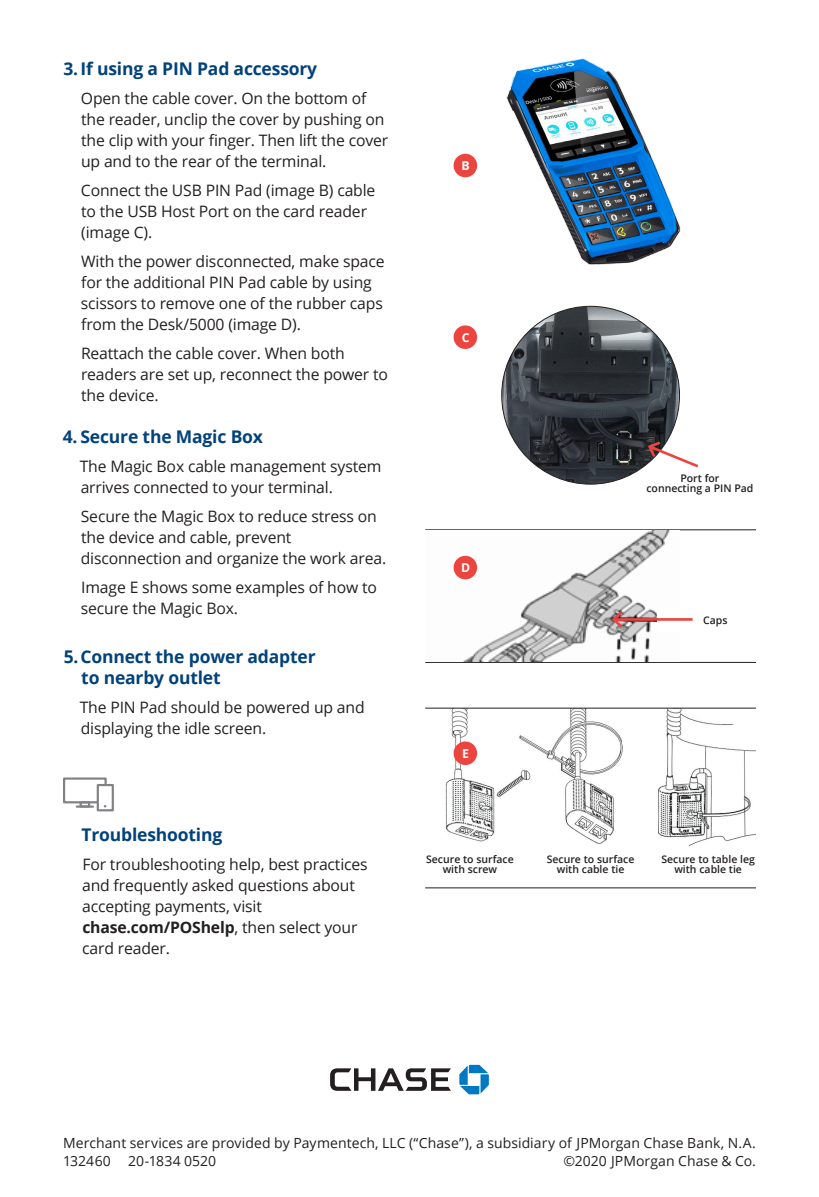
<style>
.page{position:relative;width:819px;height:1197px;background:#fff}
.page>*{position:absolute;margin:0;border:0;box-sizing:border-box;transform-origin:0 0}
.t1{font:700 17.5px/21px "Open Sans";letter-spacing:-.01em;color:#01427c}
.t2{font:15.75px/21px "Open Sans";letter-spacing:-.01em;color:#231f20}
.t3{font:14px/17.5px "Open Sans";letter-spacing:.005em;color:#231f20}
.t4{font:700 12.25px "Open Sans";color:#fff}
.t5{font:600 10.5px/10.5px "Open Sans";color:#231f20;text-align:center}
.s1{font-weight:700}
</style>
<div class="page">
<svg style="left:459px;top:1065px;width:30px;height:29px"></svg>
<svg style="left:330px;top:1068px;width:121px;height:23px"></svg>
<img style="left:445px;top:709px;width:311px;height:138px">
<hr style="left:425px;top:708px;width:331px;height:1px;background:#231f20">
<hr style="left:425px;top:887px;width:331px;height:1px;background:#231f20">
<div style="left:80px;top:801px;width:10px;height:7px;border:2px solid #808285"></div>
<svg style="left:77px;top:806px;width:16px;height:2px"></svg>
<div style="left:63px;top:777px;width:44px;height:26px;border:2px solid #808285"></div>
<div style="left:97px;top:784px;width:17px;height:27px;background:#fff;border:2px solid #808285"></div>
<hr style="left:425px;top:529px;width:331px;height:1px;background:#231f20">
<hr style="left:425px;top:662px;width:331px;height:1px;background:#231f20">
<img style="left:453px;top:530px;width:217px;height:132px">
<div style="left:454px;top:556px;width:23px;height:23px;background:#ec443f;border-radius:50%"></div>
<div style="left:454px;top:742px;width:23px;height:23px;background:#ec443f;border-radius:50%"></div>
<div style="left:454px;top:154px;width:23px;height:23px;background:#ec443f;border-radius:50%"></div>
<div style="left:454px;top:325px;width:23px;height:24px;background:#ec443f;border-radius:50%"></div>
<div style="left:658px;top:608px;width:51px;height:24px;background:#fff"></div>
<hr style="left:614px;top:618px;width:79px;height:3px;background:#ec443f">
<svg style="left:610px;top:608px;width:15px;height:23px"></svg>
<img style="left:506px;top:58px;width:175px;height:207px">
<img style="left:502px;top:306px;width:178px;height:178px;border-radius:89px">
<svg style="left:646px;top:439px;width:53px;height:29px"></svg>
<p class="t1" style="left:63px;top:58px;width:255px">3.If using a PIN Pad accessory</p>
<p class="t2" style="left:81px;top:88px;width:309px">Open the cable cover. On the bottom of the reader, unclip the cover by pushing on the clip with your finger. Then lift the cover up and to the rear of the terminal.</p>
<p class="t2" style="left:81px;top:180px;width:296px">Connect the USB PIN Pad (image B) cable to the USB Host Port on the card reader (image C).</p>
<p class="t2" style="left:81px;top:250px;width:305px">With the power disconnected, make space for the additional PIN Pad cable by using scissors to remove one of the rubber caps from the Desk/5000 (image D).</p>
<p class="t2" style="left:81px;top:342px;width:309px">Reattach the cable cover. When both readers are set up, reconnect the power to the device.</p>
<p class="t1" style="left:63px;top:426px;width:202px">4. Secure the Magic Box</p>
<p class="t2" style="left:80px;top:455px;width:303px">The Magic Box cable management system arrives connected to your terminal.</p>
<p class="t2" style="left:81px;top:505px;width:307px">Secure the Magic Box to reduce stress on the device and cable, prevent disconnection and organize the work area.</p>
<p class="t2" style="left:81px;top:576px;width:298px">Image E shows some examples of how to secure the Magic Box.</p>
<p class="t1" style="left:81px;top:646px;width:236px;text-indent:-17px">5.Connect the power adapter to nearby outlet</p>
<p class="t2" style="left:80px;top:697px;width:287px">The PIN Pad should be powered up and displaying the idle screen.</p>
<p class="t1" style="left:81px;top:824px;width:142px">Troubleshooting</p>
<p class="t2" style="left:82px;top:853px;width:287px">For troubleshooting help, best practices and frequently asked questions about accepting payments, visit <span class="s1">chase.com/POShelp</span>, then select your card reader.</p>
<p class="t4" style="left:461px;top:157px;width:10px">B</p>
<p class="t4" style="left:462px;top:329px;width:9px">C</p>
<p class="t4" style="left:461px;top:559px;width:11px">D</p>
<p class="t5" style="left:680px;top:472px;width:41px">Port for</p>
<p class="t5" style="left:646px;top:483px;width:109px">connecting a PIN Pad</p>
<p class="t5" style="left:703px;top:615px;width:26px">Caps</p>
<p class="t4" style="left:462px;top:745px;width:8px">E</p>
<p class="t5" style="left:426px;top:854px;width:89px">Secure to surface with screw</p>
<p class="t5" style="left:547px;top:854px;width:89px">Secure to surface with cable tie</p>
<p class="t5" style="left:661px;top:854px;width:95px">Secure to table leg with cable tie</p>
<p class="t3" style="left:63px;top:1134px;width:694px">Merchant services are provided by Paymentech, LLC (“Chase”), a subsidiary of JPMorgan Chase Bank, N.A.<br>132460 20-1834 0520</p>
<p class="t3" style="left:564px;top:1151px;width:194px">©2020 JPMorgan Chase &amp; Co.</p>
</div>
